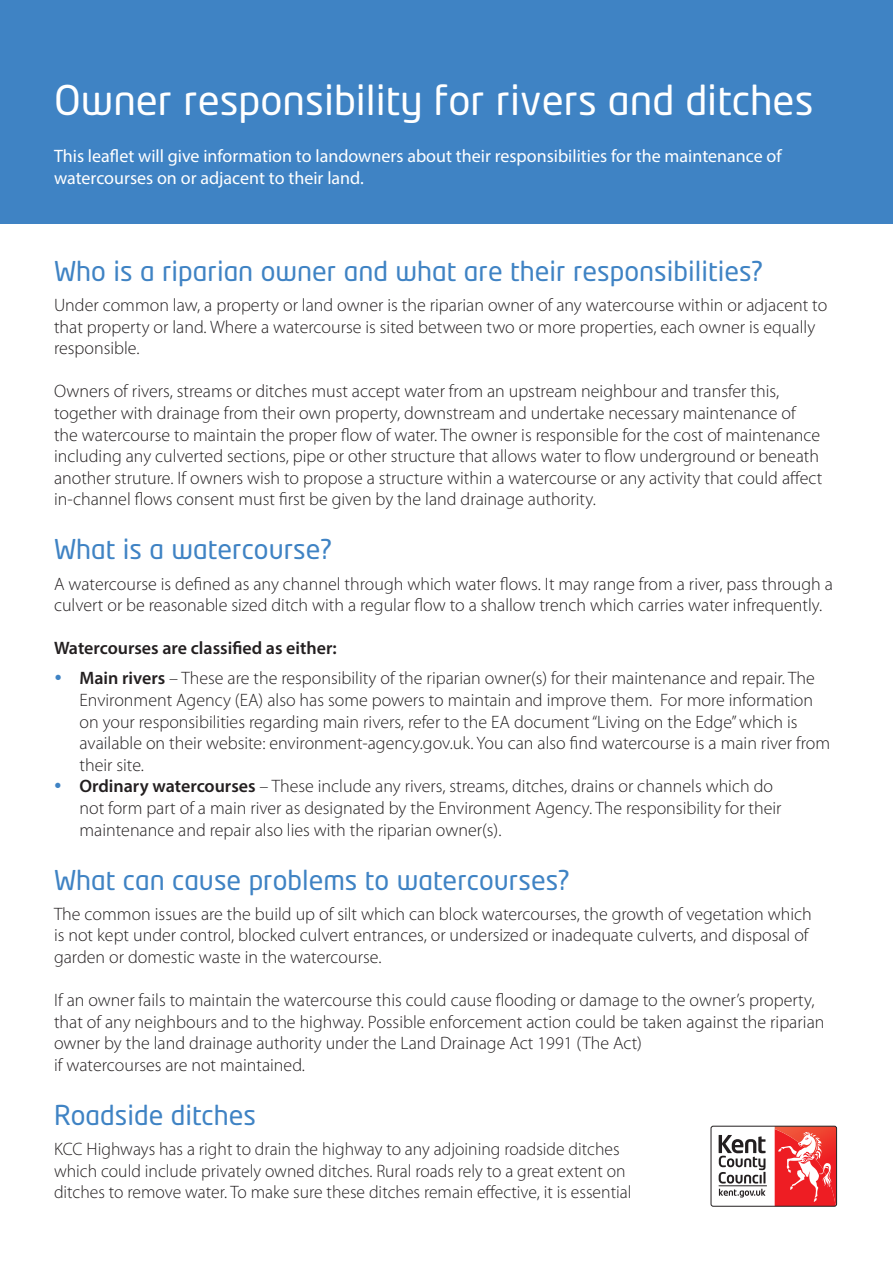
<style>
.page{position:relative;width:893px;height:1263px;background:#fff}
.page>*{position:absolute;margin:0;border:0;box-sizing:border-box;transform-origin:0 0}
.t1{font:40.5px "Neo Tech";color:#fff}
.t2{font:27px "Neo Tech";color:#3f83c4}
.t3{font:300 18px/21.6px "Myriad Pro";color:#231f20}
.t4{font:18px/21.6px "Myriad Pro";color:#fff}
.s1{font-weight:600}
</style>
<div class="page">
<div style="left:0;top:0;width:893px;height:223px;background:#3f83c4"></div>
<svg style="left:775px;top:1128px;width:60px;height:76px;background:#f14f50"></svg>
<svg style="left:719px;top:1189px;width:46px;height:8px"></svg>
<svg style="left:719px;top:1135px;width:46px;height:48px"></svg>
<hr style="left:719px;top:1185px;width:48px;height:1px;background:#231f20">
<div style="left:711px;top:1126px;width:126px;height:80px;border:1px solid #231f20;border-radius:2px"></div>
<h1 class="t1" style="left:54px;top:80px;width:761px">Owner responsibility for rivers and ditches</h1>
<p class="t4" style="left:54px;top:145px;width:729px">This leaflet will give information to landowners about their responsibilities for the maintenance of watercourses on or adjacent to their land.</p>
<h2 class="t2" style="left:54px;top:258px;width:711px">Who is a riparian owner and what are their responsibilities?</h2>
<p class="t3" style="left:54px;top:294px;width:775px">Under common law, a property or land owner is the riparian owner of any watercourse within or adjacent to that property or land. Where a watercourse is sited between two or more properties, each owner is equally responsible.</p>
<p class="t3" style="left:54px;top:380px;width:770px">Owners of rivers, streams or ditches must accept water from an upstream neighbour and transfer this, together with drainage from their own property, downstream and undertake necessary maintenance of the watercourse to maintain the proper flow of water. The owner is responsible for the cost of maintenance including any culverted sections, pipe or other structure that allows water to flow underground or beneath another struture. If owners wish to propose a structure within a watercourse or any activity that could affect in-channel flows consent must first be given by the land drainage authority.</p>
<h2 class="t2" style="left:54px;top:536px;width:280px">What is a watercourse?</h2>
<p class="t3" style="left:54px;top:573px;width:780px">A watercourse is defined as any channel through which water flows. It may range from a river, pass through a culvert or be reasonable sized ditch with a regular flow to a shallow trench which carries water infrequently.</p>
<p class="t3" style="left:80px;top:633px;width:737px;line-height:30.2px;text-indent:-26px"><span class="s1">Watercourses are classified as either:<br>Main rivers</span> – These are the responsibility of the riparian owner(s) for their maintenance and repair. The</p>
<p class="t3" style="left:79px;top:689px;width:752px">Environment Agency (EA) also has some powers to maintain and improve them. For more information on your responsibilities regarding main rivers, refer to the EA document “Living on the Edge” which is available on their website: environment-agency.gov.uk. You can also find watercourse is a main river from their site.<br><span class="s1">Ordinary watercourses</span> – These include any rivers, streams, ditches, drains or channels which do<br>not form part of a main river as designated by the Environment Agency. The responsibility for their maintenance and repair also lies with the riparian owner(s).</p>
<h2 class="t2" style="left:54px;top:867px;width:518px">What can cause problems to watercourses?</h2>
<p class="t3" style="left:54px;top:903px;width:759px">The common issues are the build up of silt which can block watercourses, the growth of vegetation which is not kept under control, blocked culvert entrances, or undersized or inadequate culverts, and disposal of garden or domestic waste in the watercourse.</p>
<p class="t3" style="left:54px;top:989px;width:772px">If an owner fails to maintain the watercourse this could cause flooding or damage to the owner’s property, that of any neighbours and to the highway. Possible enforcement action could be taken against the riparian owner by the land drainage authority under the Land Drainage Act 1991 (The Act)<br>if watercourses are not maintained.</p>
<h2 class="t2" style="left:54px;top:1102px;width:204px">Roadside ditches</h2>
<p class="t3" style="left:54px;top:1138px;width:579px">KCC Highways has a right to drain the highway to any adjoining roadside ditches which could include privately owned ditches. Rural roads rely to a great extent on ditches to remove water. To make sure these ditches remain effective, it is essential</p>
</div>
